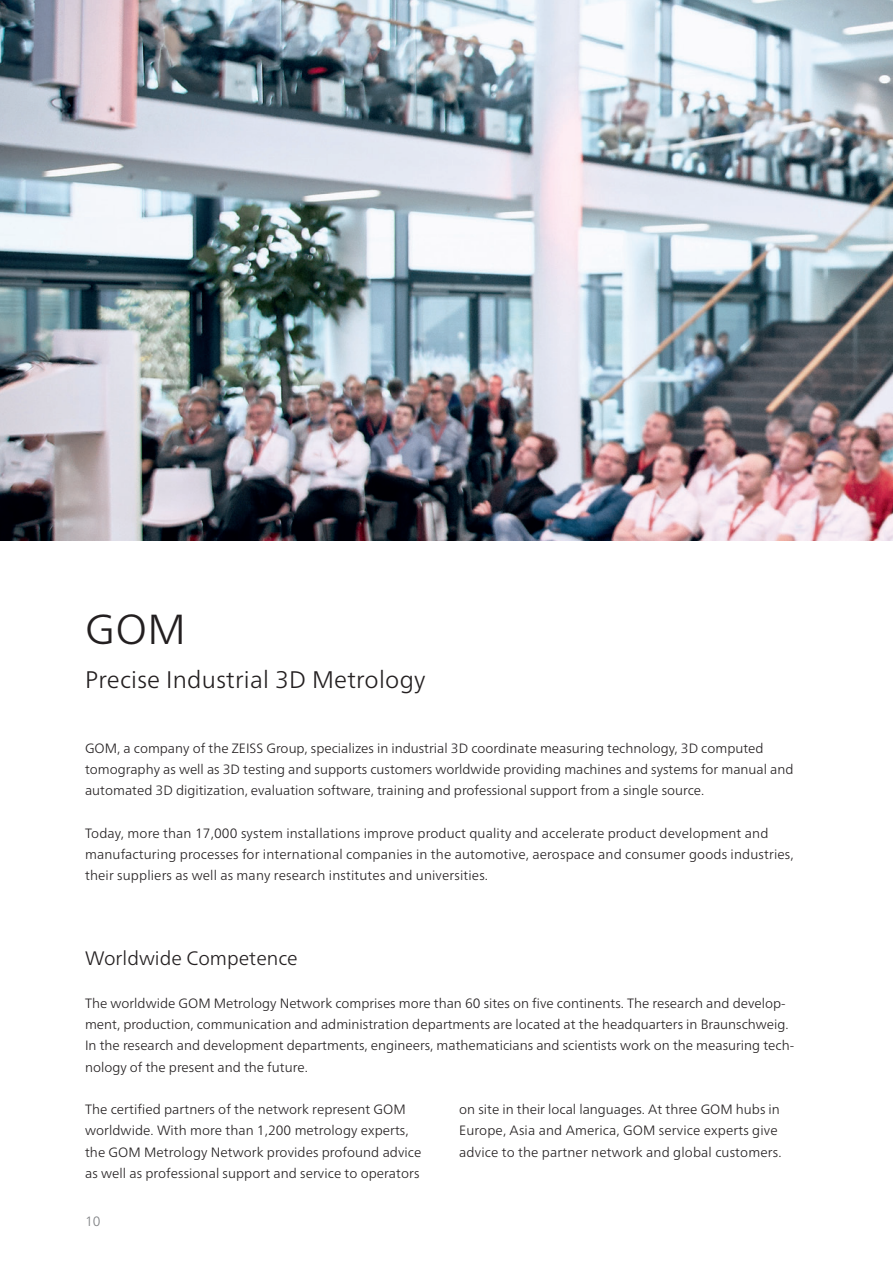
<style>
.page{position:relative;width:893px;height:1263px;background:#fff}
.page>*{position:absolute;margin:0;border:0;box-sizing:border-box;transform-origin:0 0}
.t1{font:300 42px "Frutiger Neue LTW1 G";color:#231f20}
.t2{font:300 24px "Frutiger Neue LTW1 G";letter-spacing:.01em;color:#231f20}
.t3{font:300 19.5px "Frutiger Neue LTW1 G";color:#231f20}
.t4{font:300 13.5px/21.3px "Frutiger Neue LTW1 G";color:#231f20}
.t5{font:300 13.5px "Frutiger Neue LTW1 G";color:#808285}
</style>
<div class="page">
<img style="left:0;top:0;width:893px;height:540px">
<h1 class="t1" style="left:85px;top:599px;width:102px">GOM</h1>
<h2 class="t2" style="left:85px;top:662px;width:342px">Precise Industrial 3D Metrology</h2>
<p class="t4" style="left:85px;top:736px;width:710px">GOM, a company of the ZEISS Group, specializes in industrial 3D coordinate measuring technology, 3D computed tomography as well as 3D testing and supports customers worldwide providing machines and systems for manual and automated 3D digitization, evaluation software, training and professional support from a single source.</p>
<p class="t4" style="left:85px;top:821px;width:710px">Today, more than 17,000 system installations improve product quality and accelerate product development and manufacturing processes for international companies in the automotive, aerospace and consumer goods industries, their suppliers as well as many research institutes and universities.</p>
<h3 class="t3" style="left:85px;top:944px;width:214px">Worldwide Competence</h3>
<p class="t4" style="left:85px;top:991px;width:711px">The worldwide GOM Metrology Network comprises more than 60 sites on five continents. The research and develop&shy;ment, production, communication and administration departments are located at the headquarters in Braunschweig.<br>In the research and development departments, engineers, mathematicians and scientists work on the measuring tech&shy;nology of the present and the future.</p>
<p class="t4" style="left:85px;top:1098px;width:338px">The certified partners of the network represent GOM worldwide. With more than 1,200 metrology experts, the GOM Metrology Network provides profound advice as well as professional support and service to operators</p>
<p class="t4" style="left:459px;top:1098px;width:324px">on site in their local languages. At three GOM hubs in<br>Europe, Asia and America, GOM service experts give advice to the partner network and global customers.</p>
<p class="t5" style="left:85px;top:1211px;width:17px">10</p>
</div>
